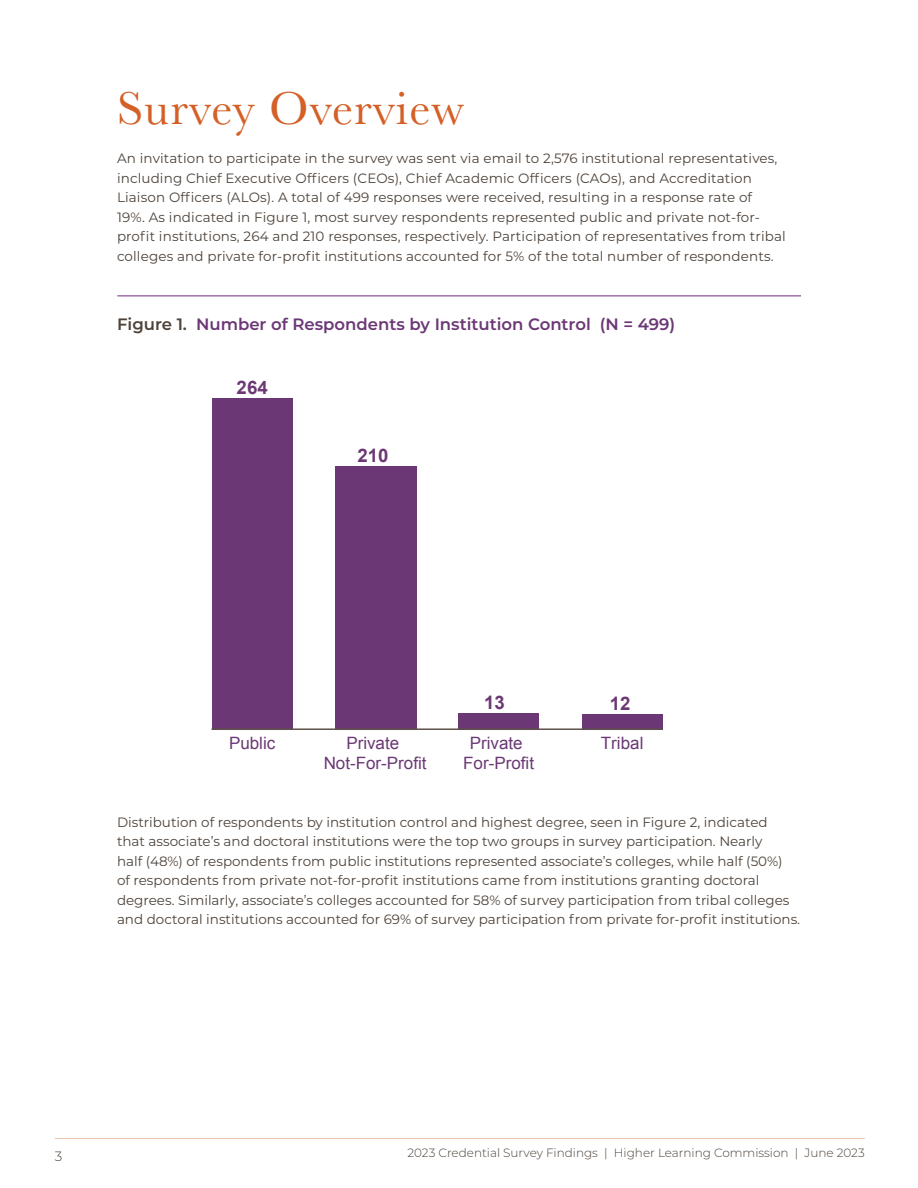
<style>
.page{position:relative;width:918px;height:1188px;background:#fff}
.page>*{position:absolute;margin:0;border:0;box-sizing:border-box;transform-origin:0 0}
.t1{font:48px "Baskerville";letter-spacing:.025em;color:#d46027}
.t2{font:700 18.6px "Arial";color:#6b3875}
.t3{font:16.95px/20.4px "Arial";color:#6b3875;text-align:center}
.t4{font:600 16.5px "Montserrat";color:#6b3875}
.body{font:13.5px/19.5px "Montserrat";color:#4d4239}
.t5{font:300 13.5px "Montserrat";color:#4d4239}
.t6{font:300 12px "Montserrat";color:#4d4239}
.s1{color:#4d4239}
</style>
<div class="page">
<div style="left:212px;top:399px;width:81px;height:331px;background:#6b3875"></div>
<div style="left:335px;top:466px;width:81px;height:264px;background:#6b3875"></div>
<div style="left:458px;top:713px;width:81px;height:17px;background:#6b3875"></div>
<div style="left:582px;top:715px;width:81px;height:15px;background:#6b3875"></div>
<hr style="left:212px;top:728px;width:451px;height:2px;background:#5d5149">
<hr style="left:117px;top:296px;width:684px;height:1px;background:#722a82">
<hr style="left:55px;top:1138px;width:810px;height:1px;background:#efc7ac">
<h2 class="t1" style="left:117px;top:78px;width:349px">Survey Overview</h2>
<p class="body" style="left:117px;top:148px;width:670px">An invitation to participate in the survey was sent via email to 2,576 institutional representatives, including Chief Executive Officers (CEOs), Chief Academic Officers (CAOs), and Accreditation Liaison Officers (ALOs). A total of 499 responses were received, resulting in a response rate of<br>19%. As indicated in Figure 1, most survey respondents represented public and private not-for&shy;profit institutions, 264 and 210 responses, respectively. Participation of representatives from tribal colleges and private for-profit institutions accounted for 5% of the total number of respondents.</p>
<p class="t4" style="left:117px;top:312px;width:560px"><span class="s1">Figure 1.</span> Number of Respondents by Institution Control (N = 499)</p>
<p class="t2" style="left:237px;top:375px;width:33px">264</p>
<p class="t2" style="left:357px;top:443px;width:33px">210</p>
<p class="t3" style="left:229px;top:733px;width:48px">Public</p>
<p class="t3" style="left:324px;top:733px;width:105px">Private<br>Not-For-Profit</p>
<p class="t2" style="left:484px;top:690px;width:22px">13</p>
<p class="t3" style="left:463px;top:733px;width:72px">Private<br>For-Profit</p>
<p class="t2" style="left:610px;top:691px;width:22px">12</p>
<p class="t3" style="left:601px;top:733px;width:44px">Tribal</p>
<p class="body" style="left:117px;top:812px;width:685px">Distribution of respondents by institution control and highest degree, seen in Figure 2, indicated<br>that associate’s and doctoral institutions were the top two groups in survey participation. Nearly<br>half (48%) of respondents from public institutions represented associate’s colleges, while half (50%)<br>of respondents from private not-for-profit institutions came from institutions granting doctoral degrees. Similarly, associate’s colleges accounted for 58% of survey participation from tribal colleges and doctoral institutions accounted for 69% of survey participation from private for-profit institutions.</p>
<p class="t5" style="left:55px;top:1147px;width:9px">3</p>
<p class="t6" style="left:407px;top:1144px;width:459px">2023 Credential Survey Findings | Higher Learning Commission | June 2023</p>
</div>
